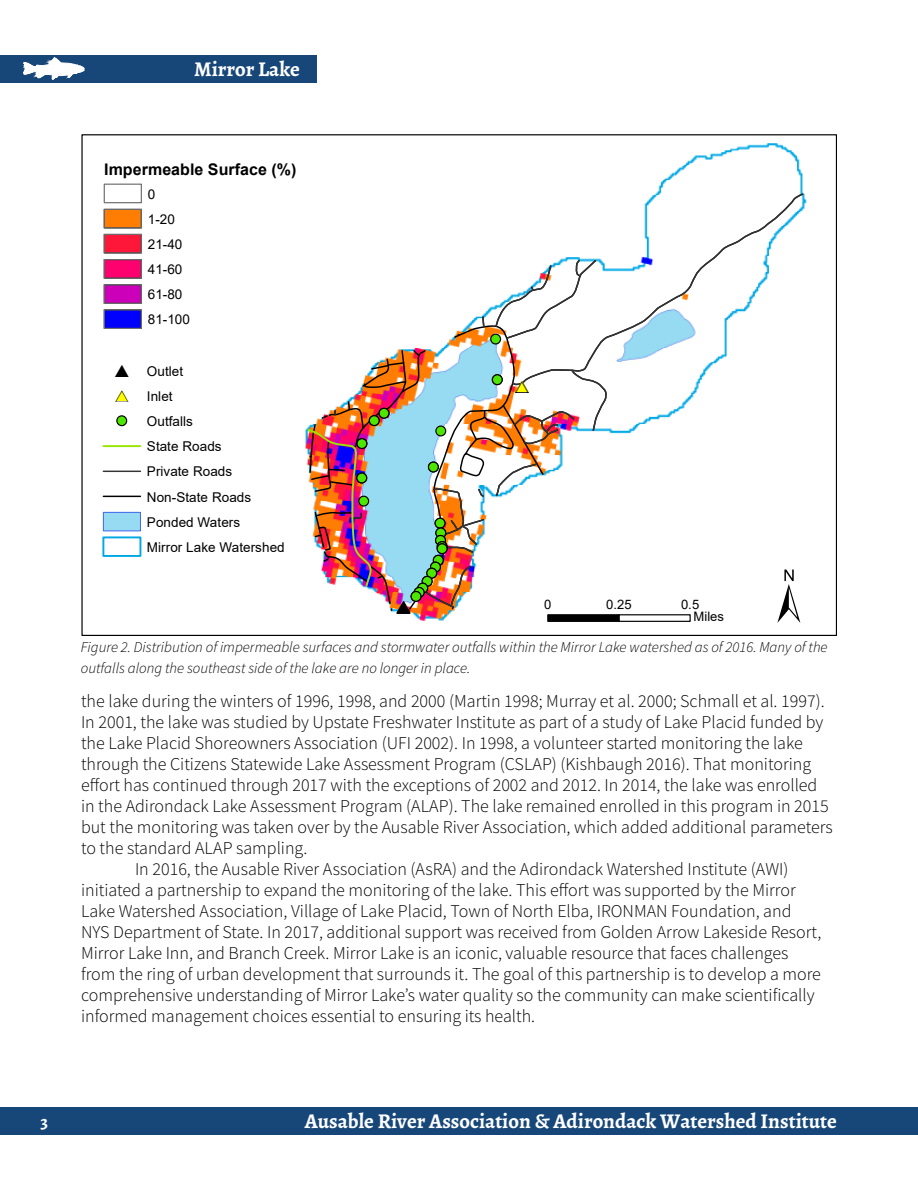
<style>
.page{position:relative;width:918px;height:1188px;background:#fff}
.page>*{position:absolute;margin:0;border:0;box-sizing:border-box;transform-origin:0 0}
.t1{font:75.9px "ESRI North";color:#000}
.t2{font:22.2px "ESRI Default Marker";color:#000}
.t3{font:700 21px "Alegreya";color:#fff}
.t4{font:19.35px "ESRI Default Marker";color:#ff0}
.t5{font:300 18px "Source Sans Pro";color:#000}
.t6{font:700 18px "Alegreya";color:#fff}
.t7{font:700 16.05px "Arial";color:#000}
.t8{font:italic 300 15px/21px "Source Sans Pro";color:#000}
.t9{font:13.5px/25.2px "Arial";letter-spacing:.005em;color:#000}
.t10{font:13.05px/12.8px "Arial";letter-spacing:.005em;color:#000}
.s1{font-family:"ESRI Default Marker";font-size:22.2px}
.s2{font-family:"ESRI Default Marker";font-size:19.35px;color:#ff0}
.s3{font-family:"ESRI Default Marker";font-size:19.35px}
.s4{color:#000}
</style>
<div class="page">
<div style="left:0;top:55px;width:316px;height:28px;background:#174779"></div>
<svg style="left:24px;top:58px;width:60px;height:21px"></svg>
<div style="left:0;top:1107px;width:918px;height:28px;background:#174779"></div>
<img style="left:102px;top:143px;width:705px;height:478px">
<svg style="left:443px;top:259px;width:164px;height:349px"></svg>
<svg style="left:511px;top:192px;width:294px;height:194px"></svg>
<svg style="left:306px;top:264px;width:246px;height:348px"></svg>
<svg style="left:359px;top:496px;width:10px;height:10px"></svg>
<div style="left:358px;top:496px;width:11px;height:11px;border:1px solid #000;border-radius:50%"></div>
<div style="left:435px;top:518px;width:10px;height:10px;background:#4ce600;border-radius:50%"></div>
<div style="left:435px;top:518px;width:11px;height:11px;border:1px solid #000;border-radius:50%"></div>
<svg style="left:436px;top:528px;width:10px;height:10px"></svg>
<div style="left:435px;top:527px;width:11px;height:11px;border:1px solid #000;border-radius:50%"></div>
<svg style="left:436px;top:535px;width:9px;height:10px"></svg>
<div style="left:435px;top:535px;width:11px;height:11px;border:1px solid #000;border-radius:50%"></div>
<div style="left:437px;top:541px;width:11px;height:11px;border:1px solid #000;border-radius:50%"></div>
<svg style="left:437px;top:544px;width:10px;height:10px"></svg>
<div style="left:437px;top:543px;width:11px;height:11px;border:1px solid #000;border-radius:50%"></div>
<svg style="left:433px;top:555px;width:10px;height:10px"></svg>
<div style="left:433px;top:555px;width:11px;height:11px;border:1px solid #000;border-radius:50%"></div>
<svg style="left:431px;top:562px;width:9px;height:10px"></svg>
<div style="left:430px;top:562px;width:11px;height:11px;border:1px solid #000;border-radius:50%"></div>
<div style="left:427px;top:568px;width:10px;height:10px;background:#4ce600;border-radius:50%"></div>
<div style="left:426px;top:568px;width:11px;height:11px;border:1px solid #000;border-radius:50%"></div>
<svg style="left:422px;top:576px;width:10px;height:10px"></svg>
<div style="left:422px;top:576px;width:11px;height:11px;border:1px solid #000;border-radius:50%"></div>
<svg style="left:418px;top:583px;width:10px;height:10px"></svg>
<div style="left:417px;top:583px;width:11px;height:11px;border:1px solid #000;border-radius:50%"></div>
<div style="left:357px;top:473px;width:10px;height:10px;background:#4ce600;border-radius:50%"></div>
<div style="left:356px;top:472px;width:11px;height:11px;border:1px solid #000;border-radius:50%"></div>
<svg style="left:414px;top:588px;width:10px;height:9px"></svg>
<div style="left:414px;top:587px;width:11px;height:11px;border:1px solid #000;border-radius:50%"></div>
<svg style="left:411px;top:592px;width:10px;height:9px"></svg>
<div style="left:411px;top:591px;width:11px;height:11px;border:1px solid #000;border-radius:50%"></div>
<svg style="left:357px;top:439px;width:10px;height:9px"></svg>
<div style="left:356px;top:438px;width:11px;height:11px;border:1px solid #000;border-radius:50%"></div>
<div style="left:369px;top:416px;width:10px;height:10px;background:#4ce600;border-radius:50%"></div>
<div style="left:369px;top:415px;width:11px;height:11px;border:1px solid #000;border-radius:50%"></div>
<div style="left:379px;top:408px;width:10px;height:10px;background:#4ce600;border-radius:50%"></div>
<div style="left:379px;top:408px;width:11px;height:11px;border:1px solid #000;border-radius:50%"></div>
<svg style="left:491px;top:334px;width:10px;height:10px"></svg>
<div style="left:490px;top:334px;width:11px;height:11px;border:1px solid #000;border-radius:50%"></div>
<div style="left:492px;top:375px;width:10px;height:10px;background:#4ce600;border-radius:50%"></div>
<div style="left:492px;top:374px;width:11px;height:11px;border:1px solid #000;border-radius:50%"></div>
<div style="left:436px;top:426px;width:10px;height:10px;background:#4ce600;border-radius:50%"></div>
<div style="left:435px;top:426px;width:11px;height:10px;border:1px solid #000;border-radius:50%"></div>
<div style="left:428px;top:462px;width:10px;height:10px;background:#4ce600;border-radius:50%"></div>
<div style="left:428px;top:462px;width:11px;height:10px;border:1px solid #000;border-radius:50%"></div>
<div style="left:547px;top:614px;width:73px;height:8px;background:#000;border:1px solid #000"></div>
<div style="left:618px;top:614px;width:73px;height:8px;border:1px solid #000"></div>
<div style="left:104px;top:184px;width:38px;height:19px;border:1px solid #6e6e6e"></div>
<div style="left:104px;top:209px;width:37px;height:19px;background:#ff7d03"></div>
<div style="left:104px;top:209px;width:38px;height:19px;border:1px solid #6e6e6e"></div>
<div style="left:104px;top:234px;width:37px;height:19px;background:#ff173a"></div>
<div style="left:104px;top:234px;width:38px;height:20px;border:1px solid #6e6e6e"></div>
<div style="left:104px;top:260px;width:37px;height:18px;background:#ff006f"></div>
<div style="left:104px;top:259px;width:38px;height:20px;border:1px solid #6e6e6e"></div>
<div style="left:104px;top:285px;width:37px;height:18px;background:#cc00b8"></div>
<div style="left:104px;top:284px;width:38px;height:20px;border:1px solid #6e6e6e"></div>
<div style="left:104px;top:310px;width:37px;height:18px;background:#00f"></div>
<div style="left:104px;top:309px;width:38px;height:20px;border:1px solid #6e6e6e"></div>
<div style="left:117px;top:416px;width:10px;height:10px;background:#4ce600;border-radius:50%"></div>
<div style="left:116px;top:415px;width:11px;height:11px;border:1px solid #000;border-radius:50%"></div>
<hr style="left:103px;top:445px;width:37px;height:2px;background:#98e600">
<hr style="left:103px;top:471px;width:37px;height:1px;background:#343434">
<hr style="left:103px;top:496px;width:37px;height:1px;background:#000">
<div style="left:103px;top:512px;width:38px;height:19px;background:#97dbf2;border:1px solid #4065eb"></div>
<div style="left:102px;top:536px;width:39px;height:21px;border:2px solid #00a9e6"></div>
<p class="t3" style="left:194px;top:56px;width:107px">Mirror Lake</p>
<p class="t7" style="left:104px;top:158px;width:194px">Impermeable Surface (%)</p>
<p class="t9" style="left:148px;top:181px;width:44px">0<br>1-20<br>21-40<br>41-60<br>61-80<br>81-100</p>
<p class="t9" style="left:114px;top:358px;width:71px"><span class="s1">#</span> Outlet</p>
<p class="t9" style="left:115px;top:384px;width:59px"><span class="s2">#</span><span class="s3">*</span> Inlet</p>
<p class="t9" style="left:147px;top:409px;width:48px">Outfalls</p>
<p class="t9" style="left:147px;top:434px;width:76px">State Roads</p>
<p class="t9" style="left:147px;top:459px;width:87px">Private Roads</p>
<p class="t9" style="left:147px;top:484px;width:106px">Non-State Roads</p>
<p class="t9" style="left:147px;top:509px;width:95px">Ponded Waters</p>
<p class="t9" style="left:147px;top:535px;width:139px">Mirror Lake Watershed</p>
<p class="t4" style="left:515px;top:374px;width:15px">#<span class="s4">*</span></p>
<p class="t2" style="left:396px;top:593px;width:17px">#</p>
<p class="t10" style="left:544px;top:598px;width:9px">0</p>
<p class="t10" style="left:606px;top:598px;width:27px">0.25</p>
<p class="t10" style="left:693px;top:598px;width:32px;text-indent:-12px">0.5<br>Miles</p>
<h1 class="t1" style="left:777px;top:552px;width:24px">±</h1>
<p class="t8" style="left:81px;top:636px;width:748px">Figure 2. Distribution of impermeable surfaces and stormwater outfalls within the Mirror Lake watershed as of 2016. Many of the outfalls along the southeast side of the lake are no longer in place.</p>
<p class="t5" style="left:81px;top:690px;width:745px">the lake during the winters of 1996, 1998, and 2000 (Martin 1998; Murray et al. 2000; Schmall et al. 1997).</p>
<p class="t5" style="left:81px;top:711px;width:744px">In 2001, the lake was studied by Upstate Freshwater Institute as part of a study of Lake Placid funded by</p>
<p class="t5" style="left:81px;top:732px;width:723px">the Lake Placid Shoreowners Association (UFI 2002). In 1998, a volunteer started monitoring the lake</p>
<p class="t5" style="left:81px;top:753px;width:732px">through the Citizens Statewide Lake Assessment Program (CSLAP) (Kishbaugh 2016). That monitoring</p>
<p class="t5" style="left:81px;top:774px;width:738px">effort has continued through 2017 with the exceptions of 2002 and 2012. In 2014, the lake was enrolled</p>
<p class="t5" style="left:81px;top:795px;width:749px">in the Adirondack Lake Assessment Program (ALAP). The lake remained enrolled in this program in 2015</p>
<p class="t5" style="left:81px;top:816px;width:753px">but the monitoring was taken over by the Ausable River Association, which added additional parameters</p>
<p class="t5" style="left:81px;top:837px;width:228px">to the standard ALAP sampling.</p>
<p class="t5" style="left:135px;top:858px;width:655px">In 2016, the Ausable River Association (AsRA) and the Adirondack Watershed Institute (AWI)</p>
<p class="t5" style="left:81px;top:879px;width:716px">initiated a partnership to expand the monitoring of the lake. This effort was supported by the Mirror</p>
<p class="t5" style="left:81px;top:900px;width:712px">Lake Watershed Association, Village of Lake Placid, Town of North Elba, IRONMAN Foundation, and</p>
<p class="t5" style="left:81px;top:921px;width:742px">NYS Department of State. In 2017, additional support was received from Golden Arrow Lakeside Resort,</p>
<p class="t5" style="left:81px;top:942px;width:709px">Mirror Lake Inn, and Branch Creek. Mirror Lake is an iconic, valuable resource that faces challenges</p>
<p class="t5" style="left:81px;top:963px;width:741px">from the ring of urban development that surrounds it. The goal of this partnership is to develop a more</p>
<p class="t5" style="left:81px;top:984px;width:735px">comprehensive understanding of Mirror Lake’s water quality so the community can make scientifically</p>
<p class="t5" style="left:81px;top:1005px;width:456px">informed management choices essential to ensuring its health.</p>
<p class="t6" style="left:40px;top:1111px;width:9px">3</p>
<p class="t3" style="left:305px;top:1108px;width:534px">Ausable River Association &amp; Adirondack Watershed Institute</p>
</div>
